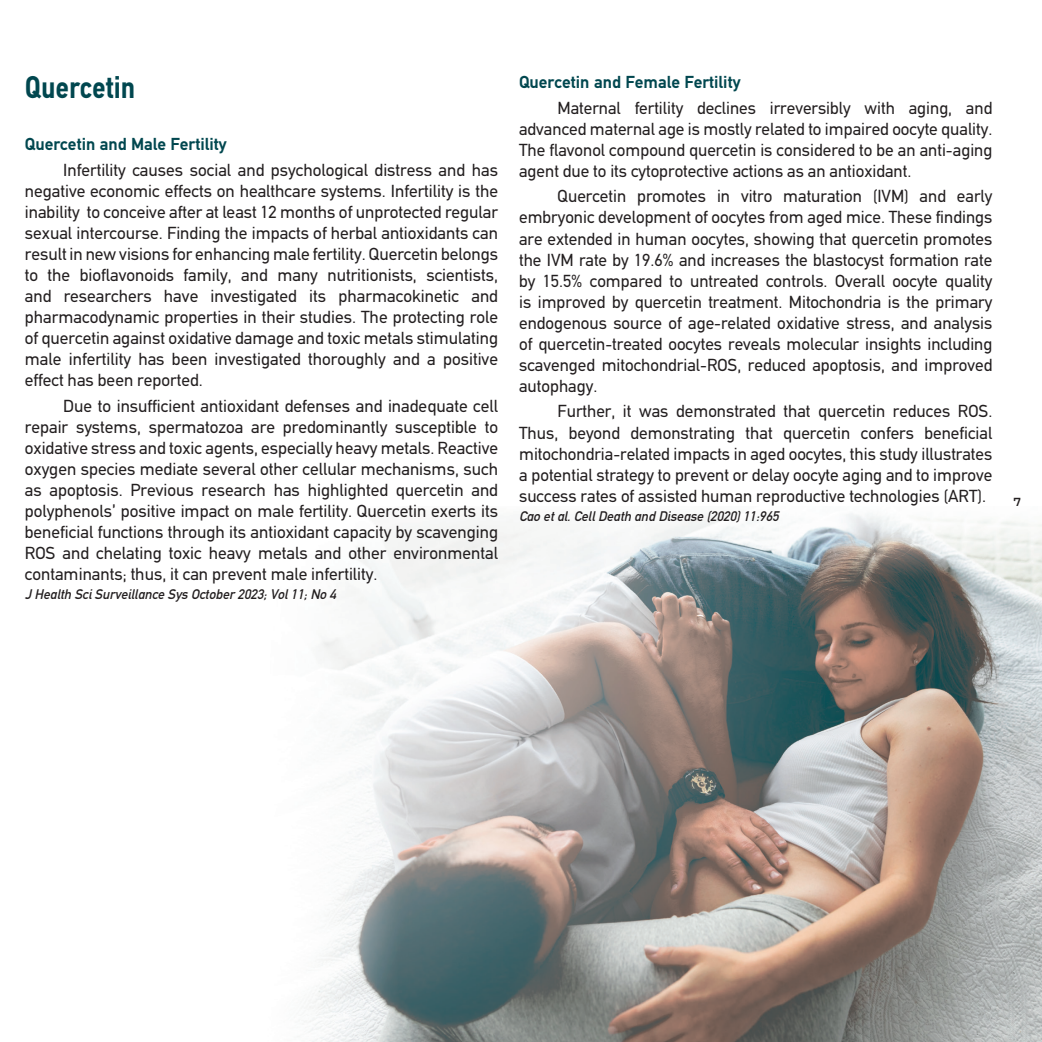
<style>
.page{position:relative;width:1042px;height:1042px;background:#fff}
.page>*{position:absolute;margin:0;border:0;box-sizing:border-box;transform-origin:0 0}
.t1{font:700 31.5px "PF Din Text Condensed";color:#01474f}
.t2{font:17.5px/21px "PF Din Text";color:#231f20;text-align:justify}
.t3{font:700 17.5px "PF Din Text";color:#01474f}
.t4{font:17.5px "PF Din Text";color:#231f20;scale:.95 1}
.t5{font:italic 500 14px "PF Din Text";color:#231f20}
</style>
<div class="page">
<img style="left:304px;top:513px;width:738px;height:529px">
<h1 class="t1" style="left:25px;top:69px;width:112px">Quercetin</h1>
<p class="t3" style="left:25px;top:134px;width:203px">Quercetin and Male Fertility</p>
<p class="t2" style="left:25px;top:160px;width:475px;text-indent:38px">Infertility causes social and psychological distress and has negative economic effects on healthcare systems. Infertility is the inability to conceive after at least 12 months of unprotected regular sexual intercourse. Finding the impacts of herbal antioxidants can result in new visions for enhancing male fertility. Quercetin belongs to the bioflavonoids family, and many nutritionists, scientists, and researchers have investigated its pharmacokinetic and pharmacodynamic properties in their studies. The protecting role of quercetin against oxidative damage and toxic metals stimulating male infertility has been investigated thoroughly and a positive effect has been reported.</p>
<p class="t2" style="left:25px;top:395px;width:475px;text-indent:38px">Due to insufficient antioxidant defenses and inadequate cell repair systems, spermatozoa are predominantly susceptible to oxidative stress and toxic agents, especially heavy metals. Reactive oxygen species mediate several other cellular mechanisms, such as apoptosis. Previous research has highlighted quercetin and polyphenols’ positive impact on male fertility. Quercetin exerts its beneficial functions through its antioxidant capacity by scavenging ROS and chelating toxic heavy metals and other environmental contaminants; thus, it can prevent male infertility.</p>
<p class="t5" style="left:25px;top:586px;width:313px">J Health Sci Surveillance Sys October 2023; Vol 11; No 4</p>
<p class="t3" style="left:519px;top:71px;width:223px">Quercetin and Female Fertility</p>
<p class="t2" style="left:519px;top:97px;width:475px;text-indent:38px">Maternal fertility declines irreversibly with aging, and advanced maternal age is mostly related to impaired oocyte quality.<br>The flavonol compound quercetin is considered to be an anti-aging agent due to its cytoprotective actions as an antioxidant.</p>
<p class="t2" style="left:519px;top:186px;width:475px;text-indent:38px">Quercetin promotes in vitro maturation (IVM) and early embryonic development of oocytes from aged mice. These findings are extended in human oocytes, showing that quercetin promotes the IVM rate by 19.6% and increases the blastocyst formation rate by 15.5% compared to untreated controls. Overall oocyte quality is improved by quercetin treatment. Mitochondria is the primary endogenous source of age-related oxidative stress, and analysis of quercetin-treated oocytes reveals molecular insights including scavenged mitochondrial-ROS, reduced apoptosis, and improved autophagy.</p>
<p class="t2" style="left:519px;top:401px;width:475px;text-indent:38px">Further, it was demonstrated that quercetin reduces ROS.<br>Thus, beyond demonstrating that quercetin confers beneficial mitochondria-related impacts in aged oocytes, this study illustrates a potential strategy to prevent or delay oocyte aging and to improve success rates of assisted human reproductive technologies (ART).</p>
<p class="t5" style="left:519px;top:508px;width:261px">Cao et al. Cell Death and Disease (2020) 11:965</p>
<p class="t4" style="left:1013px;top:493px;width:10px">7</p>
</div>
